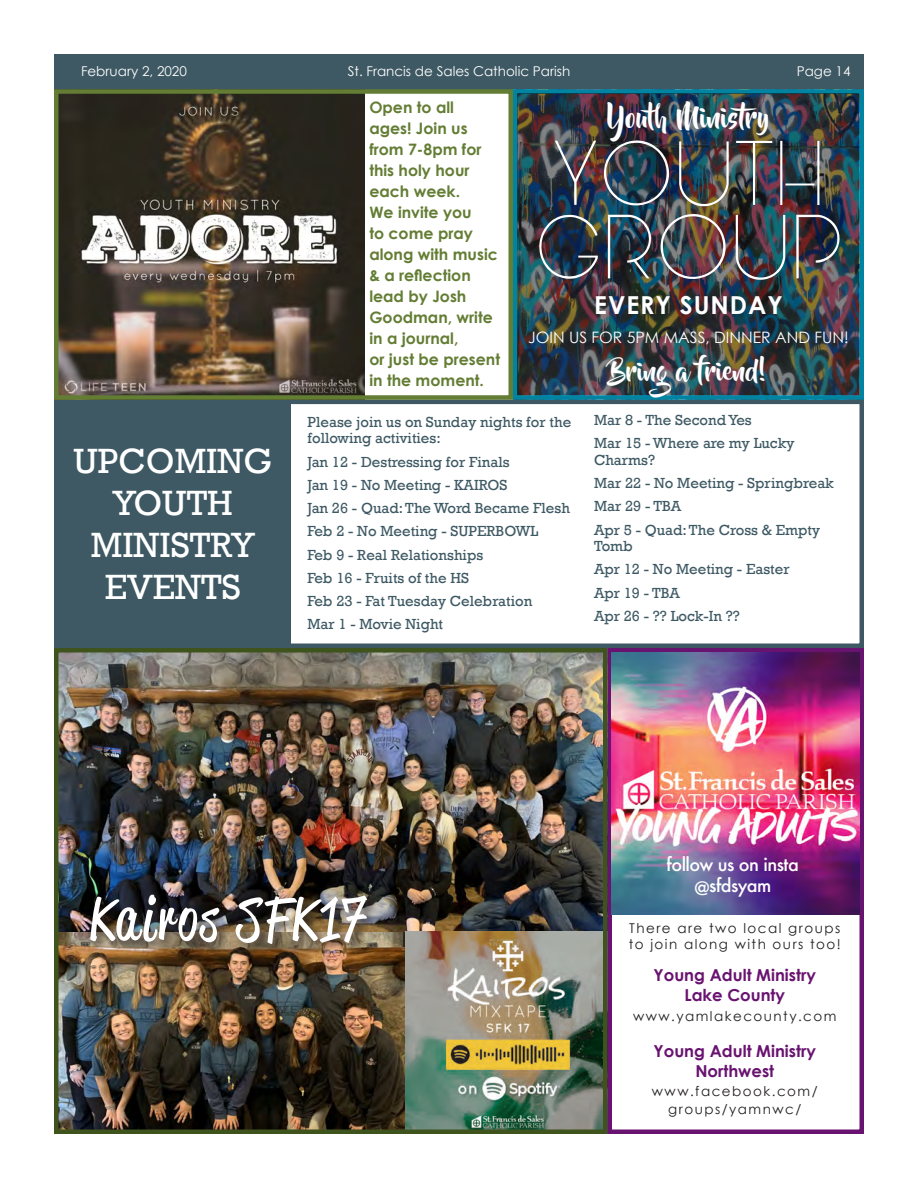
<style>
.page{position:relative;width:918px;height:1188px;background:#fff}
.page>*{position:absolute;margin:0;border:0;box-sizing:border-box;transform-origin:0 0}
.t1{font:90px/73.5px "Arual";color:#fff}
.t2{font:60px "Reklame Script Regular DEMO";letter-spacing:.06em;color:#fff}
.t3{font:36px/42px "Rockwell";color:#fff;text-align:center}
.t4{font:28.2px "Beyond The Mountains";color:#fff}
.t5{font:25.8px "Beyond The Mountains";color:#fff}
.t6{font:700 24.75px "Century Gothic";letter-spacing:.04em;color:#fff}
.t7{font:500 18px "Futura";letter-spacing:-.03em;color:#fff}
.t8{font:700 16.5px/19.8px "Century Gothic";color:#691370;text-align:center}
.t9{font:700 15.75px/21px "Century Gothic";color:#647d34}
.t10{font:15.75px "Century Gothic";color:#fff}
.t11{font:15px/16.5px "Rockwell";color:#3e5964}
.t12{font:13.5px/18px "Century Gothic";letter-spacing:.11em;color:#231f20;text-align:center}
.t13{font:13.5px "Century Gothic";color:#fff}
</style>
<div class="page">
<div style="left:54px;top:54px;width:810px;height:37px;background:#3e5964"></div>
<img style="left:59px;top:932px;width:346px;height:197px">
<img style="left:59px;top:653px;width:544px;height:279px">
<img style="left:405px;top:932px;width:198px;height:197px">
<div style="left:54px;top:648px;width:554px;height:486px;border:4px solid #3f541c"></div>
<div style="left:54px;top:400px;width:810px;height:248px;border:4px solid #3e5964"></div>
<img style="left:59px;top:94px;width:305px;height:301px">
<div style="left:54px;top:89px;width:459px;height:311px;border:4px solid #647d34"></div>
<div style="left:608px;top:648px;width:256px;height:486px;border:4px solid #691370"></div>
<img style="left:611px;top:652px;width:249px;height:263px">
<div style="left:55px;top:400px;width:236px;height:246px;background:#3e5964"></div>
<div style="left:513px;top:89px;width:351px;height:311px;border:4px solid #0084a2"></div>
<img style="left:517px;top:94px;width:342px;height:301px">
<div style="left:87px;top:892px;width:293px;height:64px;background:#231f20;opacity:.75"></div>
<p class="t13" style="left:81px;top:63px;width:107px">February 2, 2020</p>
<p class="t13" style="left:348px;top:63px;width:224px">St. Francis de Sales Catholic Parish</p>
<p class="t13" style="left:797px;top:63px;width:55px">Page 14</p>
<p class="t3" style="left:73px;top:440px;width:200px">UPCOMING</p>
<p class="t3" style="left:91px;top:482px;width:165px">YOUTH<br>MINISTRY<br>EVENTS</p>
<p class="t9" style="left:369px;top:96px;width:132px">Open to all ages! Join us from 7-8pm for this holy hour each week.<br>We invite you<br>to come pray along with music &amp; a reflection lead by Josh<br>Goodman, write in a journal,<br>or just be present in the moment.</p>
<p class="t4" style="left:608px;top:102px;width:163px">Youth Ministry</p>
<p class="t1" style="left:535px;top:135px;width:310px">YOUTH<br>GROUP</p>
<p class="t6" style="left:594px;top:289px;width:190px">EVERY SUNDAY</p>
<p class="t10" style="left:528px;top:328px;width:322px">JOIN US FOR 5PM MASS, DINNER AND FUN!</p>
<p class="t5" style="left:610px;top:357px;width:158px">Bring a friend!</p>
<p class="t11" style="left:308px;top:414px;width:265px">Please join us on Sunday nights for the following activities:</p>
<p class="t11" style="left:308px;top:454px;width:204px">Jan 12 - Destressing for Finals</p>
<p class="t11" style="left:308px;top:477px;width:201px">Jan 19 - No Meeting - KAIROS</p>
<p class="t11" style="left:308px;top:500px;width:264px">Jan 26 - Quad: The Word Became Flesh</p>
<p class="t11" style="left:308px;top:523px;width:232px">Feb 2 - No Meeting - SUPERBOWL</p>
<p class="t11" style="left:308px;top:547px;width:177px">Feb 9 - Real Relationships</p>
<p class="t11" style="left:308px;top:570px;width:163px">Feb 16 - Fruits of the HS</p>
<p class="t11" style="left:308px;top:593px;width:226px">Feb 23 - Fat Tuesday Celebration</p>
<p class="t11" style="left:308px;top:616px;width:137px">Mar 1 - Movie Night</p>
<p class="t11" style="left:594px;top:412px;width:159px">Mar 8 - The Second Yes</p>
<p class="t11" style="left:594px;top:435px;width:202px">Mar 15 - Where are my Lucky<br>Charms?</p>
<p class="t11" style="left:594px;top:475px;width:241px">Mar 22 - No Meeting - Springbreak</p>
<p class="t11" style="left:594px;top:498px;width:89px">Mar 29 - TBA</p>
<p class="t11" style="left:594px;top:522px;width:228px">Apr 5 - Quad: The Cross &amp; Empty<br>Tomb</p>
<p class="t11" style="left:594px;top:561px;width:197px">Apr 12 - No Meeting - Easter</p>
<p class="t11" style="left:594px;top:585px;width:88px">Apr 19 - TBA</p>
<p class="t11" style="left:594px;top:608px;width:147px">Apr 26 - ?? Lock-In ??</p>
<p class="t2" style="left:90px;top:893px;width:277px">Kairos SFK17</p>
<p class="t7" style="left:666px;top:852px;width:134px">follow us on insta</p>
<p class="t7" style="left:694px;top:873px;width:79px">@sfdsyam</p>
<p class="t12" style="left:629px;top:920px;width:214px;line-height:16.2px;text-align:left">There are two local groups to join along with ours too!</p>
<p class="t8" style="left:654px;top:965px;width:164px">Young Adult Ministry<br>Lake County</p>
<p class="t12" style="left:633px;top:1006px;width:205px">www.yamlakecounty.com</p>
<p class="t8" style="left:654px;top:1041px;width:164px">Young Adult Ministry<br>Northwest</p>
<p class="t12" style="left:652px;top:1082px;width:167px">www.facebook.com/ groups/yamnwc/</p>
</div>
